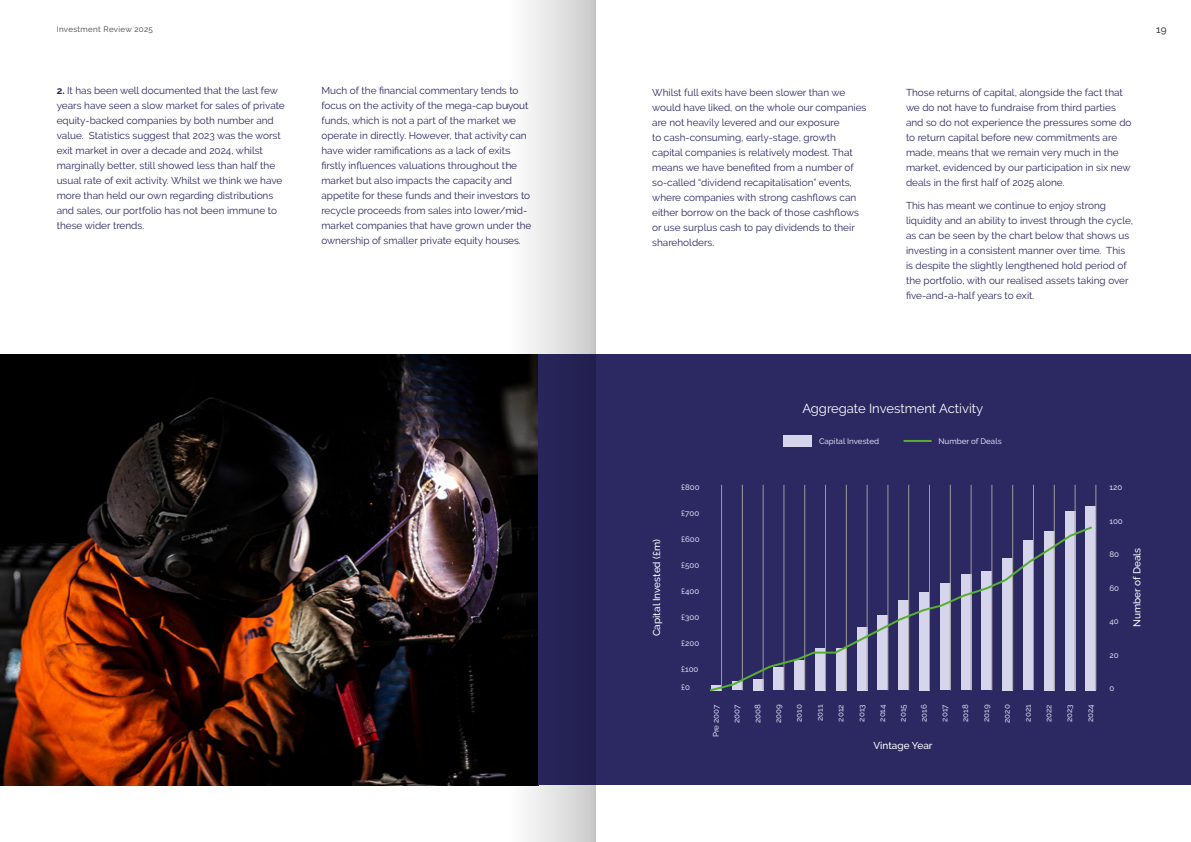
<style>
.page{position:relative;width:1191px;height:842px;background:#fff}
.page>*{position:absolute;margin:0;border:0;box-sizing:border-box;transform-origin:0 0}
.t1{font:13px "Raleway";color:#fff}
.t2{font:10px/15px "Raleway";color:#2b2862}
.t3{font:500 10px "Raleway";color:#fff}
.t4{font:500 10px "Raleway";color:#423f42}
.t5{font:500 8px/17.5px "Raleway";color:#d7d5ec}
.t6{font:8px "Raleway";letter-spacing:.04em;color:#423f42}
.s1{font-weight:700}
</style>
<div class="page">
<img style="left:0;top:354px;width:507px;height:431px">
<div style="left:539px;top:354px;width:652px;height:431px;background:#2b2862"></div>
<div style="left:1085px;top:506px;width:11px;height:184px;background:#d7d5ec"></div>
<div style="left:1064px;top:511px;width:11px;height:179px;background:#d7d5ec"></div>
<hr style="left:721px;top:485px;width:1px;height:205px;background:#9f9c9b">
<hr style="left:742px;top:485px;width:1px;height:205px;background:#9f9c9b">
<hr style="left:763px;top:485px;width:1px;height:205px;background:#9f9c9b">
<hr style="left:783px;top:485px;width:1px;height:205px;background:#9f9c9b">
<hr style="left:804px;top:485px;width:1px;height:205px;background:#9f9c9b">
<hr style="left:825px;top:485px;width:1px;height:205px;background:#9f9c9b">
<hr style="left:846px;top:485px;width:1px;height:205px;background:#9f9c9b">
<hr style="left:867px;top:485px;width:1px;height:205px;background:#9f9c9b">
<hr style="left:887px;top:485px;width:1px;height:205px;background:#9f9c9b">
<hr style="left:908px;top:485px;width:1px;height:205px;background:#9f9c9b">
<hr style="left:929px;top:485px;width:1px;height:205px;background:#9f9c9b">
<hr style="left:950px;top:485px;width:1px;height:205px;background:#9f9c9b">
<hr style="left:971px;top:485px;width:1px;height:205px;background:#9f9c9b">
<hr style="left:991px;top:485px;width:1px;height:205px;background:#9f9c9b">
<hr style="left:1012px;top:485px;width:1px;height:205px;background:#9f9c9b">
<hr style="left:1033px;top:485px;width:1px;height:205px;background:#9f9c9b">
<hr style="left:1054px;top:485px;width:1px;height:205px;background:#9f9c9b">
<hr style="left:1075px;top:485px;width:1px;height:205px;background:#9f9c9b">
<hr style="left:1095px;top:485px;width:1px;height:205px;background:#9f9c9b">
<svg style="left:710px;top:525px;width:384px;height:167px"></svg>
<hr style="left:903px;top:440px;width:28px;height:2px;background:#56af31">
<div style="left:784px;top:435px;width:28px;height:11px;background:#d7d5ec"></div>
<svg style="left:507px;top:0;width:88px;height:842px"></svg>
<p class="t6" style="left:57px;top:25px;width:98px">Investment Review 2025</p>
<p class="t4" style="left:1156px;top:24px;width:12px">19</p>
<p class="t2" style="left:57px;top:83px;width:230px"><span class="s1">2.</span> It has been well documented that the last few years have seen a slow market for sales of private equity-backed companies by both number and value. Statistics suggest that 2023 was the worst exit market in over a decade and 2024, whilst marginally better, still showed less than half the usual rate of exit activity. Whilst we think we have more than held our own regarding distributions and sales, our portfolio has not been immune to these wider trends.</p>
<p class="t2" style="left:321px;top:83px;width:212px">Much of the financial commentary tends to focus on the activity of the mega-cap buyout funds, which is not a part of the market we operate in directly. However, that activity can have wider ramifications as a lack of exits firstly influences valuations throughout the market but also impacts the capacity and appetite for these funds and their investors to recycle proceeds from sales into lower/mid&shy;market companies that have grown under the ownership of smaller private equity houses.</p>
<p class="t2" style="left:652px;top:85px;width:216px">Whilst full exits have been slower than we would have liked, on the whole our companies are not heavily levered and our exposure<br>to cash-consuming, early-stage, growth capital companies is relatively modest. That means we have benefited from a number of so-called “dividend recapitalisation” events, where companies with strong cashflows can either borrow on the back of those cashflows or use surplus cash to pay dividends to their shareholders.</p>
<p class="t2" style="left:906px;top:85px;width:227px">Those returns of capital, alongside the fact that we do not have to fundraise from third parties and so do not experience the pressures some do to return capital before new commitments are made, means that we remain very much in the market, evidenced by our participation in six new deals in the first half of 2025 alone.</p>
<p class="t2" style="left:906px;top:198px;width:229px">This has meant we continue to enjoy strong liquidity and an ability to invest through the cycle, as can be seen by the chart below that shows us investing in a consistent manner over time. This is despite the slightly lengthened hold period of the portfolio, with our realised assets taking over five-and-a-half years to exit.</p>
<h1 class="t1" style="left:802px;top:401px;width:182px">Aggregate Investment Activity</h1>
<p class="t5" style="left:819px;top:432px;width:62px">Capital Invested</p>
<p class="t5" style="left:938px;top:432px;width:65px">Number of Deals</p>
<p class="t5" style="left:681px;top:479px;width:20px">£800</p>
<p class="t5" style="left:681px;top:505px;width:20px">£700</p>
<p class="t5" style="left:681px;top:531px;width:20px">£600</p>
<p class="t5" style="left:681px;top:557px;width:20px">£500</p>
<p class="t5" style="left:681px;top:583px;width:20px">£400</p>
<p class="t5" style="left:681px;top:609px;width:20px">£300</p>
<p class="t5" style="left:681px;top:635px;width:20px">£200</p>
<p class="t5" style="left:681px;top:661px;width:19px">£100 £0</p>
<p class="t5" style="left:1109px;top:479px;width:14px">120</p>
<p class="t5" style="left:1109px;top:512px;width:15px">100</p>
<p class="t5" style="left:1109px;top:546px;width:11px">80</p>
<p class="t5" style="left:1109px;top:579px;width:11px">60</p>
<p class="t5" style="left:1109px;top:613px;width:11px">40</p>
<p class="t5" style="left:1109px;top:646px;width:11px">20</p>
<p class="t5" style="left:1109px;top:680px;width:6px">0</p>
<p class="t3" style="left:651px;top:636px;width:99px;rotate:-90deg">Capital Invested (£m)</p>
<p class="t3" style="left:1131px;top:627px;width:81px;rotate:-90deg">Number of Deals</p>
<p class="t5" style="left:707px;top:737px;width:34px;rotate:-90deg">Pre 2007</p>
<p class="t5" style="left:728px;top:723px;width:20px;rotate:-90deg">2007</p>
<p class="t5" style="left:749px;top:723px;width:20px;rotate:-90deg">2008</p>
<p class="t5" style="left:769px;top:723px;width:20px;rotate:-90deg">2009</p>
<p class="t5" style="left:790px;top:722px;width:19px;rotate:-90deg">2010</p>
<p class="t5" style="left:811px;top:721px;width:18px;rotate:-90deg">2011</p>
<p class="t5" style="left:832px;top:721px;width:19px;rotate:-90deg">2012</p>
<p class="t5" style="left:852px;top:722px;width:19px;rotate:-90deg">2013</p>
<p class="t5" style="left:873px;top:722px;width:19px;rotate:-90deg">2014</p>
<p class="t5" style="left:894px;top:722px;width:19px;rotate:-90deg">2015</p>
<p class="t5" style="left:915px;top:722px;width:19px;rotate:-90deg">2016</p>
<p class="t5" style="left:936px;top:721px;width:19px;rotate:-90deg">2017</p>
<p class="t5" style="left:956px;top:722px;width:19px;rotate:-90deg">2018</p>
<p class="t5" style="left:977px;top:722px;width:19px;rotate:-90deg">2019</p>
<p class="t5" style="left:998px;top:723px;width:20px;rotate:-90deg">2020</p>
<p class="t5" style="left:1019px;top:721px;width:19px;rotate:-90deg">2021</p>
<p class="t5" style="left:1040px;top:722px;width:19px;rotate:-90deg">2022</p>
<p class="t5" style="left:1060px;top:722px;width:19px;rotate:-90deg">2023</p>
<p class="t5" style="left:1081px;top:722px;width:19px;rotate:-90deg">2024</p>
<p class="t3" style="left:873px;top:739px;width:61px">Vintage Year</p>
</div>
